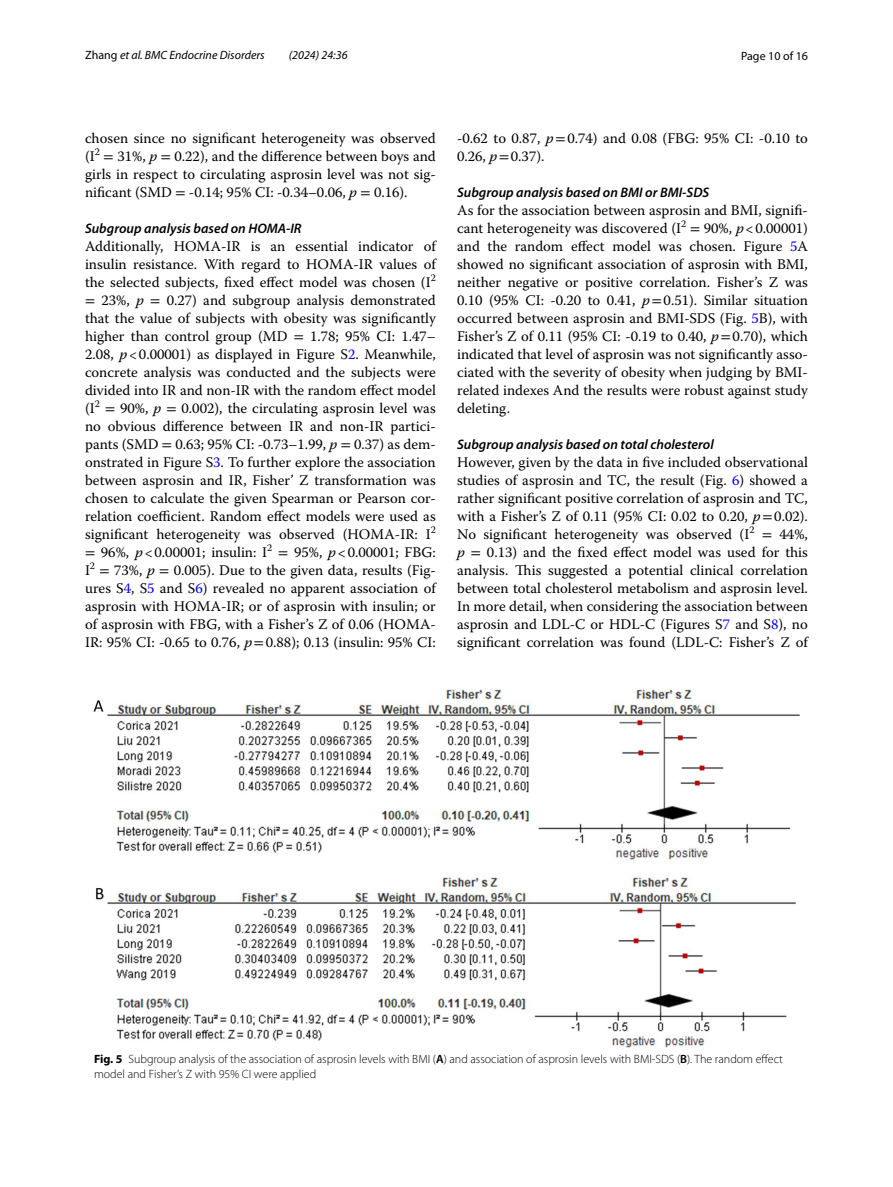
<style>
.page{position:relative;width:893px;height:1187px;background:#fff}
.page>*{position:absolute;margin:0;border:0;box-sizing:border-box;transform-origin:0 0}
.t1{font:14.7px/18px "Warnock Pro";color:#000;text-align:justify}
.t2{font:italic 600 13.8px "Myriad Pro";color:#000}
.t3{font:300 12px/15px "Myriad Pro";color:#000}
.t4{font:italic 12px "Myriad Pro";color:#000}
.t5{font:12px "Myriad Pro";color:#000}
.s1{font-style:normal}
.s2{font-family:"STIX"}
.s3{font-style:italic}
.s4{color:#00f}
.s5{font-weight:700}
.s6{font-weight:600}
</style>
<div class="page">
<img style="left:93px;top:689px;width:707px;height:358px">
<p class="t4" style="left:85px;top:48px;width:181px"><span class="s1">Zhang</span> et al. BMC Endocrine Disorders</p>
<p class="t4" style="left:289px;top:48px;width:60px">(2024) 24:36</p>
<p class="t5" style="left:741px;top:48px;width:68px">Page 10 of 16</p>
<p class="t1" style="left:85px;top:128px;width:352px">chosen since no significant heterogeneity was observed (I<sup>2</sup> <span class="s2">=</span> 31%, <span class="s3">p</span> <span class="s2">=</span> 0.22), and the difference between boys and girls in respect to circulating asprosin level was not sig&shy;nificant (SMD <span class="s2">=</span> -0.14; 95% CI: -0.34–0.06, <span class="s3">p</span> <span class="s2">=</span> 0.16).</p>
<p class="t2" style="left:85px;top:219px;width:218px">Subgroup analysis based on HOMA‑IR</p>
<p class="t1" style="left:85px;top:236px;width:352px">Additionally, HOMA-IR is an essential indicator of insulin resistance. With regard to HOMA-IR values of the selected subjects, fixed effect model was chosen (I<sup>2 </sup><span class="s2">=</span> 23%, <span class="s3">p</span> <span class="s2">=</span> 0.27) and subgroup analysis demonstrated that the value of subjects with obesity was significantly higher than control group (MD <span class="s2">=</span> 1.78; 95% CI: 1.47– 2.08, <span class="s3">p</span>&lt;0.00001) as displayed in Figure S<span class="s4">2</span>. Meanwhile, concrete analysis was conducted and the subjects were divided into IR and non-IR with the random effect model (I<sup>2</sup> <span class="s2">=</span> 90%, <span class="s3">p</span> <span class="s2">=</span> 0.002), the circulating asprosin level was no obvious difference between IR and non-IR partici&shy;pants (SMD <span class="s2">=</span> 0.63; 95% CI: -0.73–1.99, <span class="s3">p</span> <span class="s2">=</span> 0.37) as dem&shy;onstrated in Figure S<span class="s4">3</span>. To further explore the association between asprosin and IR, Fisher’ Z transformation was chosen to calculate the given Spearman or Pearson cor&shy;relation coefficient. Random effect models were used as significant heterogeneity was observed (HOMA-IR: I<sup>2 </sup><span class="s2">=</span> 96%, <span class="s3">p</span>&lt;0.00001; insulin: I<sup>2</sup> <span class="s2">=</span> 95%, <span class="s3">p</span>&lt;0.00001; FBG:<br>I<sup>2</sup> <span class="s2">=</span> 73%, <span class="s3">p</span> <span class="s2">=</span> 0.005). Due to the given data, results (Fig&shy;ures S<span class="s4">4</span>, S<span class="s4">5</span> and S<span class="s4">6</span>) revealed no apparent association of asprosin with HOMA-IR; or of asprosin with insulin; or of asprosin with FBG, with a Fisher’s Z of 0.06 (HOMA-IR: 95% CI: -0.65 to 0.76, <span class="s3">p</span><span class="s2">=</span>0.88); 0.13 (insulin: 95% CI:</p>
<p class="t1" style="left:457px;top:129px;width:352px">-0.62 to 0.87, <span class="s3">p</span><span class="s2">=</span>0.74) and 0.08 (FBG: 95% CI: -0.10 to<br>0.26, <span class="s3">p</span><span class="s2">=</span>0.37).</p>
<p class="t2" style="left:457px;top:183px;width:254px">Subgroup analysis based on BMI or BMI‑SDS</p>
<p class="t1" style="left:457px;top:201px;width:352px">As for the association between asprosin and BMI, signifi&shy;cant heterogeneity was discovered (I<sup>2</sup> <span class="s2">=</span> 90%, <span class="s3">p</span>&lt;0.00001) and the random effect model was chosen. Figure <span class="s4">5</span>A showed no significant association of asprosin with BMI, neither negative or positive correlation. Fisher’s Z was 0.10 (95% CI: -0.20 to 0.41, <span class="s3">p</span><span class="s2">=</span>0.51). Similar situation occurred between asprosin and BMI-SDS (Fig. <span class="s4">5</span>B), with Fisher’s Z of 0.11 (95% CI: -0.19 to 0.40, <span class="s3">p</span><span class="s2">=</span>0.70), which indicated that level of asprosin was not significantly asso&shy;ciated with the severity of obesity when judging by BMI&shy;related indexes And the results were robust against study deleting.</p>
<p class="t2" style="left:457px;top:435px;width:258px">Subgroup analysis based on total cholesterol</p>
<p class="t1" style="left:457px;top:453px;width:352px">However, given by the data in five included observational studies of asprosin and TC, the result (Fig. <span class="s4">6</span>) showed a rather significant positive correlation of asprosin and TC, with a Fisher’s Z of 0.11 (95% CI: 0.02 to 0.20, <span class="s3">p</span><span class="s2">=</span>0.02).<br>No significant heterogeneity was observed (I<sup>2</sup> <span class="s2">=</span> 44%, <span class="s3">p</span> <span class="s2">=</span> 0.13) and the fixed effect model was used for this analysis. This suggested a potential clinical correlation between total cholesterol metabolism and asprosin level.<br>In more detail, when considering the association between asprosin and LDL-C or HDL-C (Figures S<span class="s4">7</span> and S<span class="s4">8</span>), no significant correlation was found (LDL-C: Fisher’s Z of</p>
<p class="t3" style="left:94px;top:1051px;width:690px"><span class="s5">Fig. 5</span> Subgroup analysis of the association of asprosin levels with BMI (<span class="s6">A</span>) and association of asprosin levels with BMI-SDS (<span class="s6">B</span>). The random effect model and Fisher’s Z with 95% CI were applied</p>
</div>
